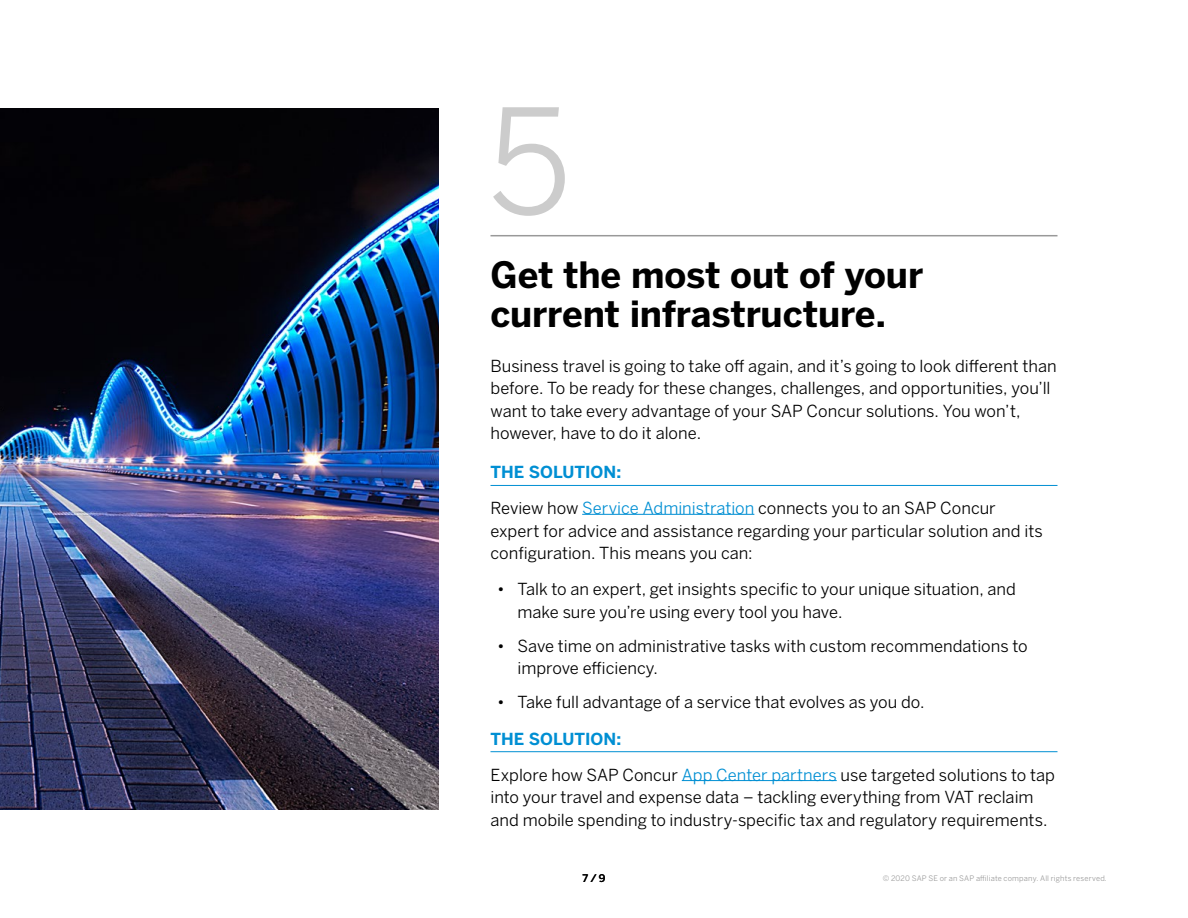
<style>
.page{position:relative;width:1188px;height:918px;background:#fff}
.page>*{position:absolute;margin:0;border:0;box-sizing:border-box;transform-origin:0 0}
.t1{font:144px "Benton Sans";color:#ccc}
.t2{font:700 36px/39px "Benton Sans";letter-spacing:-.005em;color:#000}
.t3{font:16.5px/22.5px "Benton Sans";color:#000}
.t4{font:500 10.5px "Benton Sans";color:#000}
.t5{font:7.5px "Benton Sans";letter-spacing:.025em;color:#999}
.s1{font-weight:700;color:#008fd3}
.s2{color:#008fd3}
</style>
<div class="page">
<hr style="left:490px;top:485px;width:568px;height:1px;background:#008fd3">
<hr style="left:582px;top:514px;width:172px;height:1px;background:#008fd3">
<hr style="left:490px;top:751px;width:568px;height:1px;background:#008fd3">
<hr style="left:682px;top:780px;width:155px;height:1px;background:#008fd3">
<hr style="left:490px;top:235px;width:568px;height:1px;background:#999">
<img style="left:0;top:108px;width:439px;height:702px">
<h1 class="t1" style="left:488px;top:76px;width:85px">5</h1>
<h2 class="t2" style="left:490px;top:256px;width:434px">Get the most out of your current infrastructure.</h2>
<p class="t3" style="left:490px;top:355px;width:568px">Business travel is going to take off again, and it’s going to look different than before. To be ready for these changes, challenges, and opportunities, you’ll want to take every advantage of your SAP Concur solutions. You won’t, however, have to do it alone.</p>
<p class="t3" style="left:490px;top:454px;width:507px;line-height:36px"><span class="s1">THE SOLUTION:<br></span>Review how <span class="s2">Service Administration</span> connects you to an SAP Concur</p>
<p class="t3" style="left:490px;top:520px;width:554px">expert for advice and assistance regarding your particular solution and its configuration. This means you can:</p>
<p class="t3" style="left:517px;top:578px;width:500px;text-indent:-20px">• Talk to an expert, get insights specific to your unique situation, and make sure you’re using every tool you have.</p>
<p class="t3" style="left:517px;top:634px;width:512px;text-indent:-20px">• Save time on administrative tasks with custom recommendations to improve efficiency.</p>
<p class="t3" style="left:497px;top:691px;width:429px">• Take full advantage of a service that evolves as you do.</p>
<p class="t3" style="left:490px;top:721px;width:566px;line-height:36px"><span class="s1">THE SOLUTION:<br></span>Explore how SAP Concur <span class="s2">App Center partners</span> use targeted solutions to tap</p>
<p class="t3" style="left:490px;top:786px;width:558px">into your travel and expense data – tackling everything from VAT reclaim and mobile spending to industry-specific tax and regulatory requirements.</p>
<p class="t4" style="left:583px;top:871px;width:24px">7 / 9</p>
<p class="t5" style="left:883px;top:874px;width:226px">© 2020 SAP SE or an SAP affiliate company. All rights reserved.</p>
</div>
